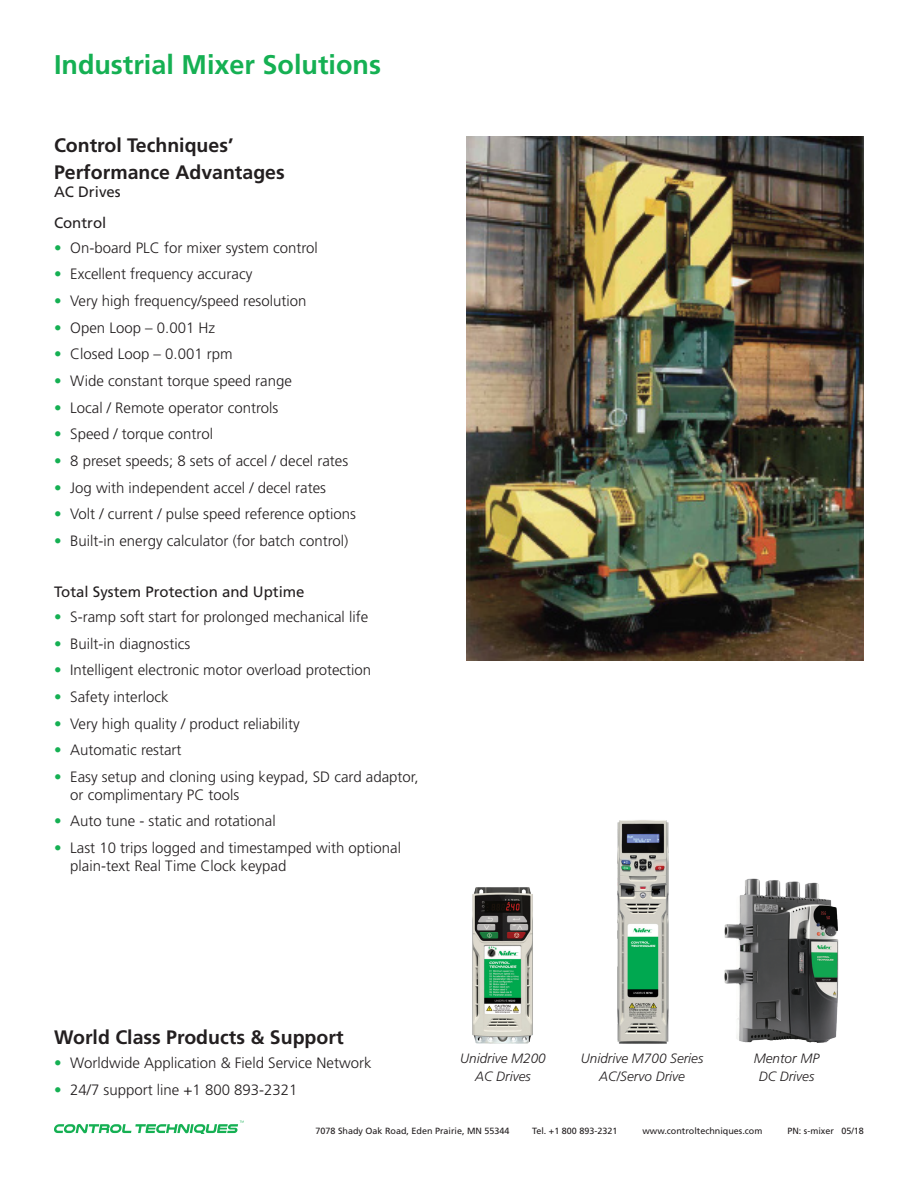
<style>
.page{position:relative;width:918px;height:1188px;background:#fff}
.page>*{position:absolute;margin:0;border:0;box-sizing:border-box;transform-origin:0 0}
.Fru_18pt_Bold_GRN_He{font:700 27px "Frutiger";color:#15b053}
.Fru_13pt_Bold_BLK_Su{font:700 19.5px/27px "Frutiger";color:#231f20}
.t1{font:300 15px/18px "Frutiger";color:#231f20}
.Fru_10pt_Roman_BLK_S{font:15px "Frutiger";color:#231f20}
.Fru_13pt_Bold_BLK_Su-2{font:15px "Frutiger";color:#231f20}
.Fru_9pt_Light_Italic{font:italic 300 13.5px/18px "Frutiger";color:#231f20;text-align:center}
.Fru_6pt_Roman_Blk_Pa{font:9px "Frutiger";color:#231f20}
.s1{font-weight:400;color:#15b053}
</style>
<div class="page">
<img style="left:617px;top:820px;width:52px;height:224px">
<img style="left:472px;top:887px;width:61px;height:157px">
<svg style="left:54px;top:1121px;width:190px;height:13px"></svg>
<img style="left:466px;top:137px;width:398px;height:524px">
<img style="left:724px;top:878px;width:115px;height:165px">
<p class="Fru_18pt_Bold_GRN_He" style="left:54px;top:49px;width:329px">Industrial Mixer Solutions</p>
<p class="Fru_13pt_Bold_BLK_Su" style="left:54px;top:131px;width:232px">Control Techniques’<br>Performance Advantages</p>
<p class="Fru_13pt_Bold_BLK_Su-2" style="left:54px;top:183px;width:68px">AC Drives</p>
<p class="Fru_13pt_Bold_BLK_Su-2" style="left:54px;top:214px;width:54px">Control</p>
<p class="t1" style="left:54px;top:239px;width:265px"><span class="s1">•</span> On-board PLC for mixer system control</p>
<p class="t1" style="left:54px;top:265px;width:200px"><span class="s1">•</span> Excellent frequency accuracy</p>
<p class="t1" style="left:54px;top:292px;width:254px"><span class="s1">•</span> Very high frequency/speed resolution</p>
<p class="t1" style="left:54px;top:319px;width:163px"><span class="s1">•</span> Open Loop – 0.001 Hz</p>
<p class="t1" style="left:54px;top:345px;width:180px"><span class="s1">•</span> Closed Loop – 0.001 rpm</p>
<p class="t1" style="left:54px;top:372px;width:240px"><span class="s1">•</span> Wide constant torque speed range</p>
<p class="t1" style="left:54px;top:399px;width:226px"><span class="s1">•</span> Local / Remote operator controls</p>
<p class="t1" style="left:54px;top:425px;width:161px"><span class="s1">•</span> Speed / torque control</p>
<p class="t1" style="left:54px;top:452px;width:296px"><span class="s1">•</span> 8 preset speeds; 8 sets of accel / decel rates</p>
<p class="t1" style="left:54px;top:479px;width:274px"><span class="s1">•</span> Jog with independent accel / decel rates</p>
<p class="t1" style="left:54px;top:505px;width:304px"><span class="s1">•</span> Volt / current / pulse speed reference options</p>
<p class="t1" style="left:54px;top:532px;width:296px"><span class="s1">•</span> Built-in energy calculator (for batch control)</p>
<p class="Fru_10pt_Roman_BLK_S" style="left:54px;top:583px;width:252px">Total System Protection and Uptime</p>
<p class="t1" style="left:54px;top:608px;width:316px"><span class="s1">•</span> S-ramp soft start for prolonged mechanical life</p>
<p class="t1" style="left:54px;top:635px;width:138px"><span class="s1">•</span> Built-in diagnostics</p>
<p class="t1" style="left:54px;top:661px;width:319px"><span class="s1">•</span> Intelligent electronic motor overload protection</p>
<p class="t1" style="left:54px;top:688px;width:116px"><span class="s1">•</span> Safety interlock</p>
<p class="t1" style="left:54px;top:715px;width:247px"><span class="s1">•</span> Very high quality / product reliability</p>
<p class="t1" style="left:54px;top:741px;width:129px"><span class="s1">•</span> Automatic restart</p>
<p class="t1" style="left:70px;top:768px;width:350px;text-indent:-16px"><span class="s1">•</span> Easy setup and cloning using keypad, SD card adaptor, or complimentary PC tools</p>
<p class="t1" style="left:54px;top:813px;width:223px"><span class="s1">•</span> Auto tune - static and rotational</p>
<p class="t1" style="left:70px;top:839px;width:332px;text-indent:-16px"><span class="s1">•</span> Last 10 trips logged and timestamped with optional plain-text Real Time Clock keypad</p>
<p class="Fru_13pt_Bold_BLK_Su" style="left:54px;top:1023px;width:291px">World Class Products &amp; Support</p>
<p class="t1" style="left:54px;top:1054px;width:319px"><span class="s1">•</span> Worldwide Application &amp; Field Service Network</p>
<p class="t1" style="left:54px;top:1081px;width:245px"><span class="s1">•</span> 24/7 support line +1 800 893-2321</p>
<p class="Fru_9pt_Light_Italic" style="left:460px;top:1049px;width:87px">Unidrive M200<br>AC Drives</p>
<p class="Fru_9pt_Light_Italic" style="left:581px;top:1049px;width:124px">Unidrive M700 Series<br>AC/Servo Drive</p>
<p class="Fru_9pt_Light_Italic" style="left:754px;top:1049px;width:67px">Mentor MP<br>DC Drives</p>
<p class="Fru_6pt_Roman_Blk_Pa" style="left:316px;top:1126px;width:196px">7078 Shady Oak Road, Eden Prairie, MN 55344</p>
<p class="Fru_6pt_Roman_Blk_Pa" style="left:532px;top:1126px;width:87px">Tel. +1 800 893-2321</p>
<p class="Fru_6pt_Roman_Blk_Pa" style="left:642px;top:1126px;width:121px">www.controltechniques.com</p>
<p class="Fru_6pt_Roman_Blk_Pa" style="left:787px;top:1126px;width:78px">PN: s-mixer 05/18</p>
</div>
